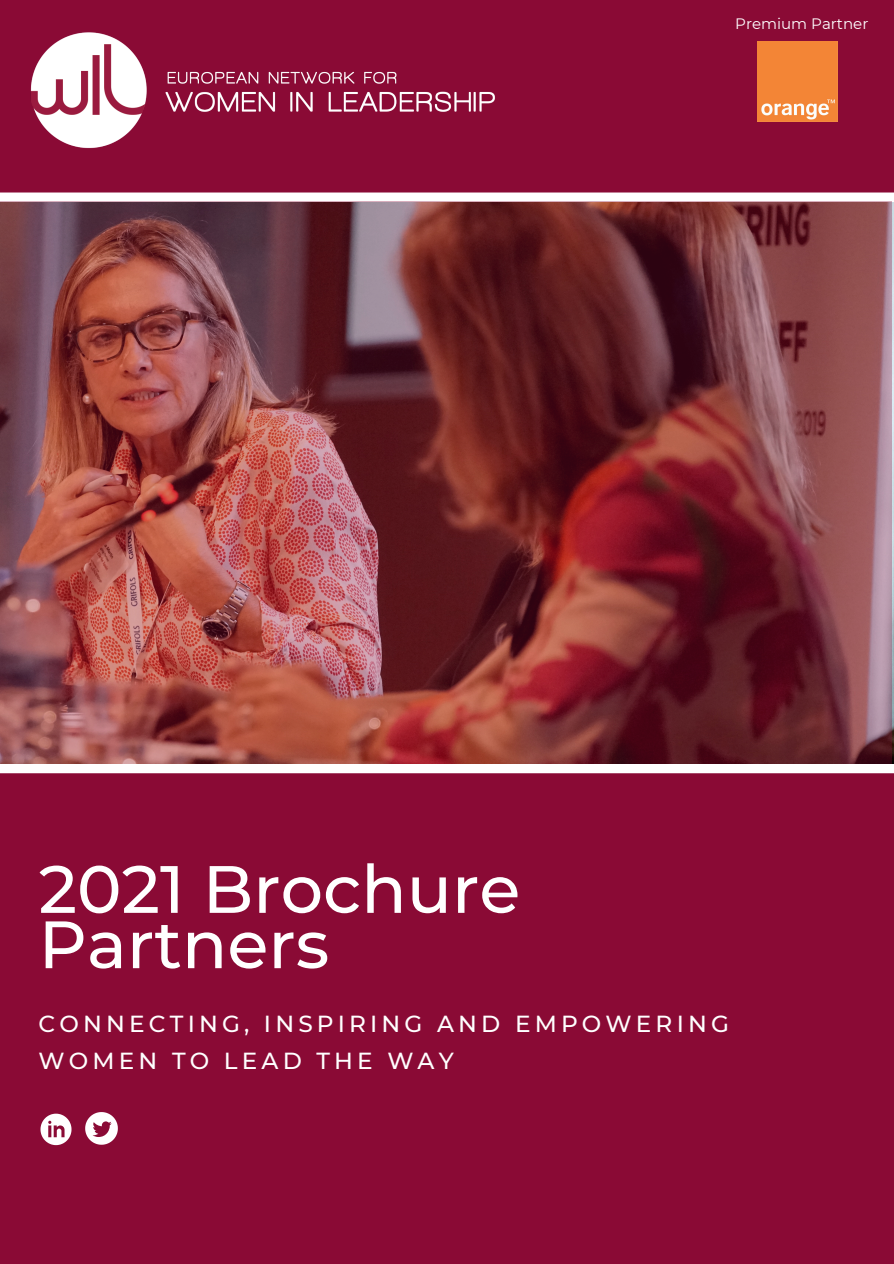
<style>
.page{position:relative;width:894px;height:1264px;background:#fff}
.page>*{position:absolute;margin:0;border:0;box-sizing:border-box;transform-origin:0 0}
.t1{font:500 66.75px "Montserrat";color:#fff}
.t2{font:500 23.25px/37.2px "Montserrat";letter-spacing:.18em;color:#fff}
.t3{font:15px "Montserrat";color:#fff}
</style>
<div class="page">
<div style="left:0;top:0;width:893px;height:1263px;background:#8a0a35"></div>
<img style="left:30px;top:32px;width:465px;height:117px">
<div style="left:0;top:763px;width:893px;height:10px;background:#fff"></div>
<img style="left:757px;top:42px;width:80px;height:79px">
<div style="left:0;top:192px;width:893px;height:11px;background:#fff"></div>
<svg style="left:85px;top:1112px;width:33px;height:32px"></svg>
<svg style="left:40px;top:1113px;width:31px;height:32px"></svg>
<img style="left:0;top:201px;width:891px;height:563px">
<p class="t3" style="left:735px;top:14px;width:135px">Premium Partner</p>
<p class="t1" style="left:39px;top:848px;width:483px">2021 Brochure</p>
<p class="t1" style="left:39px;top:903px;width:292px">Partners</p>
<p class="t2" style="left:39px;top:1004px;width:691px">CONNECTING, INSPIRING AND EMPOWERING<br>WOMEN TO LEAD THE WAY</p>
</div>
